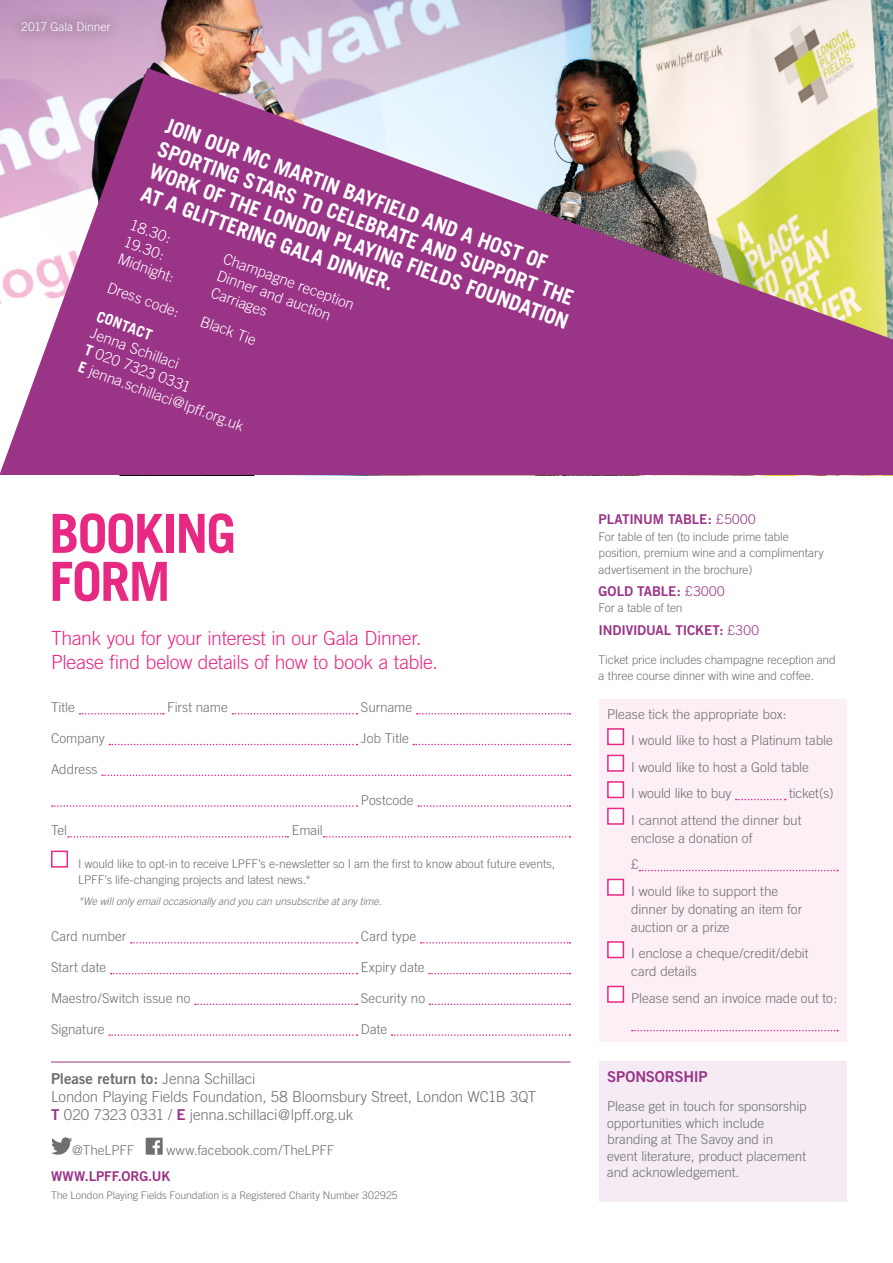
<style>
.page{position:relative;width:893px;height:1263px;background:#fff}
.page>*{position:absolute;margin:0;border:0;box-sizing:border-box;transform-origin:0 0}
.t1{font:700 54px/48px "Trade Gothic";letter-spacing:-.035em;color:#e72984}
.t2{font:700 21px/24px "Trade Gothic";color:#fff}
.t3{font:300 19.5px/24px "Trade Gothic";letter-spacing:-.015em;color:#e72984}
.t4{font:300 15px/30.8px "Trade Gothic";color:#fff}
.t5{font:300 15px/18px "Trade Gothic";letter-spacing:-.005em;color:#706f6f}
.t6{font:15px "Trade Gothic Bold Two";letter-spacing:-.005em;color:#706f6f}
.t7{font:15px "Trade Gothic Bold Two";letter-spacing:-.015em;color:#9a3487}
.t8{font:700 15px "Trade Gothic";color:#fff}
.t9{font:300 13.5px/26.5px "Trade Gothic";letter-spacing:-.005em;color:#706f6f}
.t10{font:13.5px "Trade Gothic Bold Two";letter-spacing:-.01em;color:#9a3487}
.t11{font:300 12px/16.5px "Trade Gothic";letter-spacing:-.01em;color:#706f6f}
.t12{font:300 12px "Trade Gothic";color:#fff}
.t13{font:300 10.5px "Trade Gothic";color:#706f6f}
.t14{font:italic 300 10.5px "Trade Gothic";letter-spacing:-.01em;color:#706f6f}
.s1{font-weight:700}
.s2{font-family:"Trade Gothic";font-weight:300}
.s3{font-family:"Trade Gothic Bold Two";font-weight:400;color:#9a3487}
</style>
<div class="page">
<div style="left:599px;top:1061px;width:247px;height:141px;background:#f4ebf5"></div>
<img style="left:0;top:0;width:893px;height:68px">
<svg style="left:0;top:68px;width:893px;height:407px;background:#ac6896"></svg>
<div style="left:9px;top:8px;width:113px;height:36px;background:#c098bd"></div>
<hr style="left:51px;top:1062px;width:519px;height:1px;background:#9a3487">
<svg style="left:51px;top:1137px;width:21px;height:18px"></svg>
<div style="left:146px;top:1138px;width:17px;height:17px;background:#706f6f"></div>
<svg style="left:153px;top:1140px;width:7px;height:15px"></svg>
<svg style="left:80px;top:713px;width:84px;height:1px"></svg>
<svg style="left:232px;top:713px;width:125px;height:1px"></svg>
<svg style="left:417px;top:713px;width:153px;height:1px"></svg>
<svg style="left:109px;top:744px;width:248px;height:1px"></svg>
<svg style="left:413px;top:744px;width:157px;height:1px"></svg>
<svg style="left:102px;top:774px;width:468px;height:2px"></svg>
<svg style="left:52px;top:805px;width:305px;height:2px"></svg>
<svg style="left:418px;top:805px;width:152px;height:2px"></svg>
<svg style="left:68px;top:836px;width:220px;height:1px"></svg>
<svg style="left:324px;top:836px;width:246px;height:1px"></svg>
<div style="left:51px;top:850px;width:17px;height:17px;border:2px solid #e72984"></div>
<div style="left:599px;top:699px;width:247px;height:343px;background:#fdeff6"></div>
<svg style="left:736px;top:799px;width:50px;height:1px"></svg>
<svg style="left:639px;top:870px;width:199px;height:1px"></svg>
<svg style="left:632px;top:1030px;width:206px;height:1px"></svg>
<div style="left:608px;top:729px;width:15px;height:15px;background:#fff"></div>
<div style="left:607px;top:728px;width:17px;height:17px;border:2px solid #e72984"></div>
<div style="left:607px;top:755px;width:17px;height:17px;background:#fff;border:2px solid #e72984"></div>
<div style="left:607px;top:781px;width:17px;height:17px;background:#fff;border:2px solid #e72984"></div>
<div style="left:607px;top:808px;width:17px;height:17px;background:#fff;border:2px solid #e72984"></div>
<div style="left:607px;top:879px;width:17px;height:17px;background:#fff;border:2px solid #e72984"></div>
<div style="left:607px;top:941px;width:17px;height:17px;background:#fff;border:2px solid #e72984"></div>
<div style="left:607px;top:986px;width:17px;height:17px;background:#fff;border:2px solid #e72984"></div>
<svg style="left:131px;top:942px;width:226px;height:1px"></svg>
<svg style="left:421px;top:942px;width:149px;height:1px"></svg>
<svg style="left:111px;top:973px;width:246px;height:1px"></svg>
<svg style="left:429px;top:973px;width:141px;height:1px"></svg>
<svg style="left:195px;top:1003px;width:162px;height:2px"></svg>
<svg style="left:430px;top:1003px;width:140px;height:2px"></svg>
<svg style="left:109px;top:1034px;width:248px;height:2px"></svg>
<svg style="left:392px;top:1034px;width:178px;height:2px"></svg>
<p class="t12" style="left:21px;top:19px;width:91px">2017 Gala Dinner</p>
<h2 class="t2" style="left:171px;top:114px;width:446px;rotate:20deg">JOIN OUR MC MARTIN BAYFIELD AND A HOST OF SPORTING STARS TO CELEBRATE AND SUPPORT THE WORK OF THE LONDON PLAYING FIELDS FOUNDATION AT A GLITTERING GALA DINNER.</h2>
<p class="t4" style="left:136px;top:209px;width:44px;rotate:20deg">18.30:</p>
<p class="t4" style="left:130px;top:226px;width:44px;rotate:20deg">19.30:</p>
<p class="t4" style="left:229px;top:243px;width:140px;rotate:20deg">Champagne reception</p>
<p class="t4" style="left:124px;top:243px;width:77px;rotate:20deg">Midnight:<br>Dress code:</p>
<p class="t4" style="left:223px;top:260px;width:121px;rotate:20deg">Dinner and auction</p>
<p class="t4" style="left:217px;top:277px;width:60px;rotate:20deg">Carriages<br>Black Tie</p>
<p class="t8" style="left:101px;top:307px;width:59px;rotate:20deg">CONTACT</p>
<p class="t4" style="left:94px;top:324px;width:176px;line-height:18px;rotate:20deg">Jenna Schillaci<br><span class="s1">T</span> 020 7323 0331<br><span class="s1">E</span> jenna.schillaci@lpff.org.uk</p>
<h1 class="t1" style="left:49px;top:509px;width:188px">BOOKING<br>FORM</h1>
<h3 class="t3" style="left:51px;top:626px;width:388px">Thank you for your interest in our Gala Dinner.<br>Please find below details of how to book a table.</h3>
<p class="t9" style="left:51px;top:694px;width:25px">Title</p>
<p class="t9" style="left:167px;top:694px;width:62px">First name</p>
<p class="t9" style="left:361px;top:694px;width:53px">Surname</p>
<p class="t9" style="left:51px;top:725px;width:55px">Company</p>
<p class="t9" style="left:361px;top:725px;width:49px">Job Title</p>
<p class="t9" style="left:51px;top:755px;width:48px">Address</p>
<p class="t9" style="left:361px;top:786px;width:54px">Postcode</p>
<p class="t9" style="left:51px;top:817px;width:18px">Tel</p>
<p class="t9" style="left:292px;top:817px;width:33px">Email</p>
<p class="t11" style="left:78px;top:855px;width:478px">I would like to opt-in to receive LPFF’s e-newsletter so I am the first to know about future events,<br>LPFF’s life-changing projects and latest news.*</p>
<p class="t14" style="left:78px;top:895px;width:305px">*We will only email occasionally and you can unsubscribe at any time.</p>
<p class="t9" style="left:51px;top:923px;width:77px">Card number</p>
<p class="t9" style="left:361px;top:923px;width:57px">Card type</p>
<p class="t9" style="left:51px;top:954px;width:57px">Start date</p>
<p class="t9" style="left:361px;top:954px;width:65px">Expiry date</p>
<p class="t9" style="left:51px;top:985px;width:141px">Maestro/Switch issue no</p>
<p class="t9" style="left:361px;top:985px;width:66px">Security no</p>
<p class="t9" style="left:51px;top:1015px;width:55px">Signature</p>
<p class="t9" style="left:361px;top:1015px;width:28px">Date</p>
<p class="t6" style="left:51px;top:1069px;width:206px">Please return to: <span class="s2">Jenna Schillaci</span></p>
<p class="t5" style="left:51px;top:1087px;width:487px">London Playing Fields Foundation, 58 Bloomsbury Street, London WC1B 3QT<br><span class="s3">T</span> 020 7323 0331 / <span class="s3">E</span> jenna.schillaci@lpff.org.uk</p>
<p class="t9" style="left:72px;top:1136px;width:64px">@TheLPFF</p>
<p class="t9" style="left:166px;top:1136px;width:170px">www.facebook.com/TheLPFF</p>
<p class="t10" style="left:51px;top:1168px;width:121px">WWW.LPFF.ORG.UK</p>
<p class="t13" style="left:51px;top:1189px;width:348px">The London Playing Fields Foundation is a Registered Charity Number 302925</p>
<p class="t10" style="left:599px;top:511px;width:159px">PLATINUM TABLE: <span class="s2">£5000</span></p>
<p class="t11" style="left:599px;top:528px;width:227px">For table of ten (to include prime table position, premium wine and a complimentary advertisement in the brochure)</p>
<p class="t10" style="left:599px;top:583px;width:128px">GOLD TABLE: <span class="s2">£3000</span></p>
<p class="t11" style="left:599px;top:600px;width:86px">For a table of ten</p>
<p class="t10" style="left:599px;top:621px;width:162px">INDIVIDUAL TICKET: <span class="s2">£300</span></p>
<p class="t11" style="left:599px;top:651px;width:239px">Ticket price includes champagne reception and a three course dinner with wine and coffee.</p>
<p class="t9" style="left:631px;top:700px;width:203px;text-indent:-24px">Please tick the appropriate box:<br>I would like to host a Platinum table<br>I would like to host a Gold table<br>I would like to buy</p>
<p class="t9" style="left:631px;top:780px;width:204px;text-indent:158px">ticket(s)<br>I cannot attend the dinner but</p>
<p class="t9" style="left:631px;top:824px;width:149px">enclose a donation of<br>£<br>I would like to support the</p>
<p class="t9" style="left:631px;top:900px;width:173px;line-height:18px">dinner by donating an item for auction or a prize</p>
<p class="t9" style="left:631px;top:944px;width:179px;line-height:18px">I enclose a cheque/credit/debit card details</p>
<p class="t9" style="left:631px;top:984px;width:208px">Please send an invoice made out to:</p>
<p class="t7" style="left:607px;top:1067px;width:102px">SPONSORSHIP</p>
<p class="t9" style="left:607px;top:1098px;width:201px;line-height:16.5px">Please get in touch for sponsorship opportunities which include branding at The Savoy and in event literature, product placement and acknowledgement.</p>
</div>
